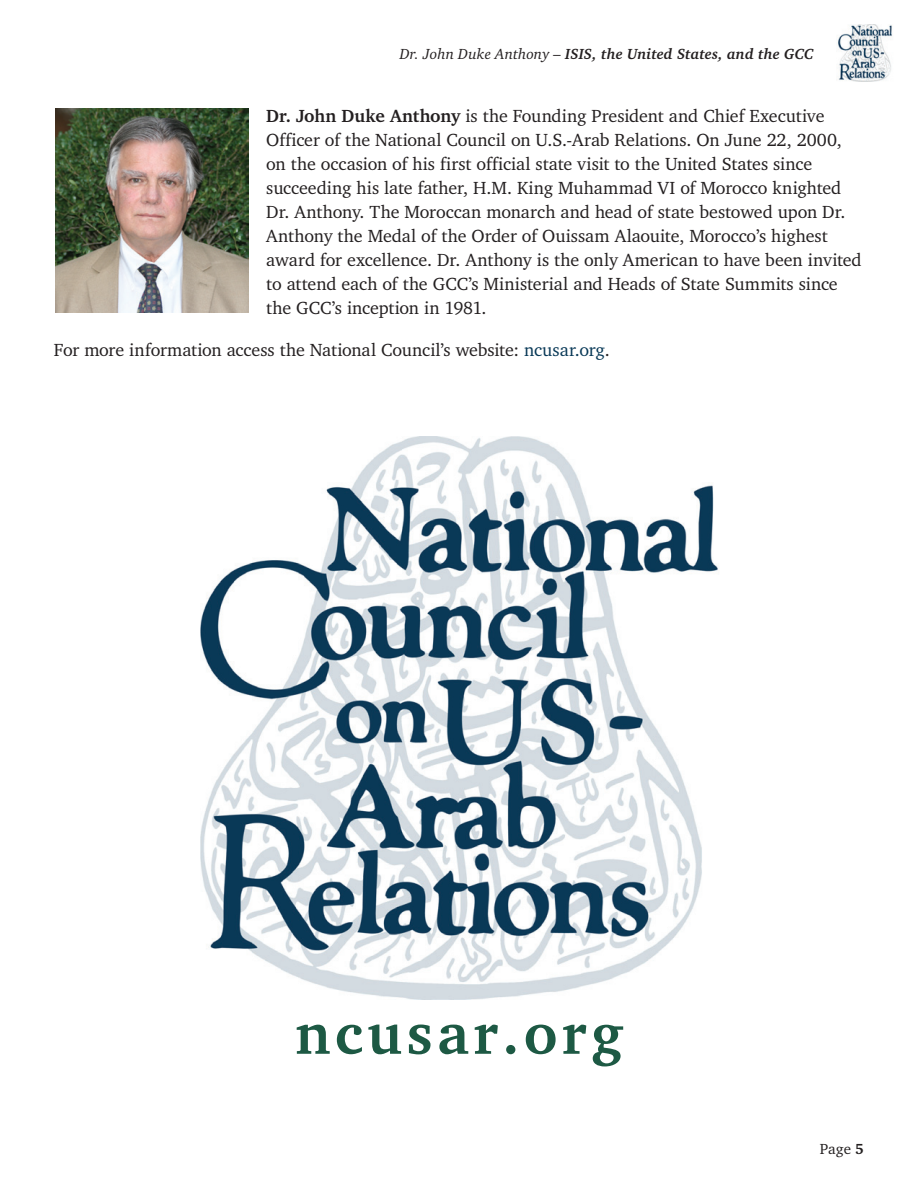
<style>
.page{position:relative;width:918px;height:1188px;background:#fff}
.page>*{position:absolute;margin:0;border:0;box-sizing:border-box;transform-origin:0 0}
.t1{font:700 58.5px "Charter";letter-spacing:.075em;color:#1d5944}
.t2{font:18px/24px "Charter";letter-spacing:-.005em;color:#231f20}
.t3{font:italic 700 15px "Charter";letter-spacing:.005em;color:#231f20}
.t4{font:15px "Charter";color:#231f20}
.s1{font-weight:400}
.s2{font-weight:700}
.s3{color:#093957}
</style>
<div class="page">
<img style="left:838px;top:24px;width:54px;height:58px">
<img style="left:55px;top:108px;width:193px;height:205px">
<img style="left:200px;top:437px;width:518px;height:562px">
<p class="t3" style="left:400px;top:44px;width:415px"><span class="s1">Dr. John Duke Anthony –</span> ISIS, the United States, and the GCC</p>
<p class="t2" style="left:266px;top:103px;width:597px"><span class="s2">Dr. John Duke Anthony</span> is the Founding President and Chief Executive Officer of the National Council on U.S.-Arab Relations. On June 22, 2000, on the occasion of his first official state visit to the United States since succeeding his late father, H.M. King Muhammad VI of Morocco knighted Dr. Anthony. The Moroccan monarch and head of state bestowed upon Dr.<br>Anthony the Medal of the Order of Ouissam Alaouite, Morocco’s highest award for excellence. Dr. Anthony is the only American to have been invited to attend each of the GCC’s Ministerial and Heads of State Summits since the GCC’s inception in 1981.</p>
<p class="t2" style="left:54px;top:337px;width:557px">For more information access the National Council’s website: <span class="s3">ncusar.org</span>.</p>
<h1 class="t1" style="left:295px;top:997px;width:329px">ncusar.org</h1>
<p class="t4" style="left:820px;top:1139px;width:46px">Page <span class="s2">5</span></p>
</div>
